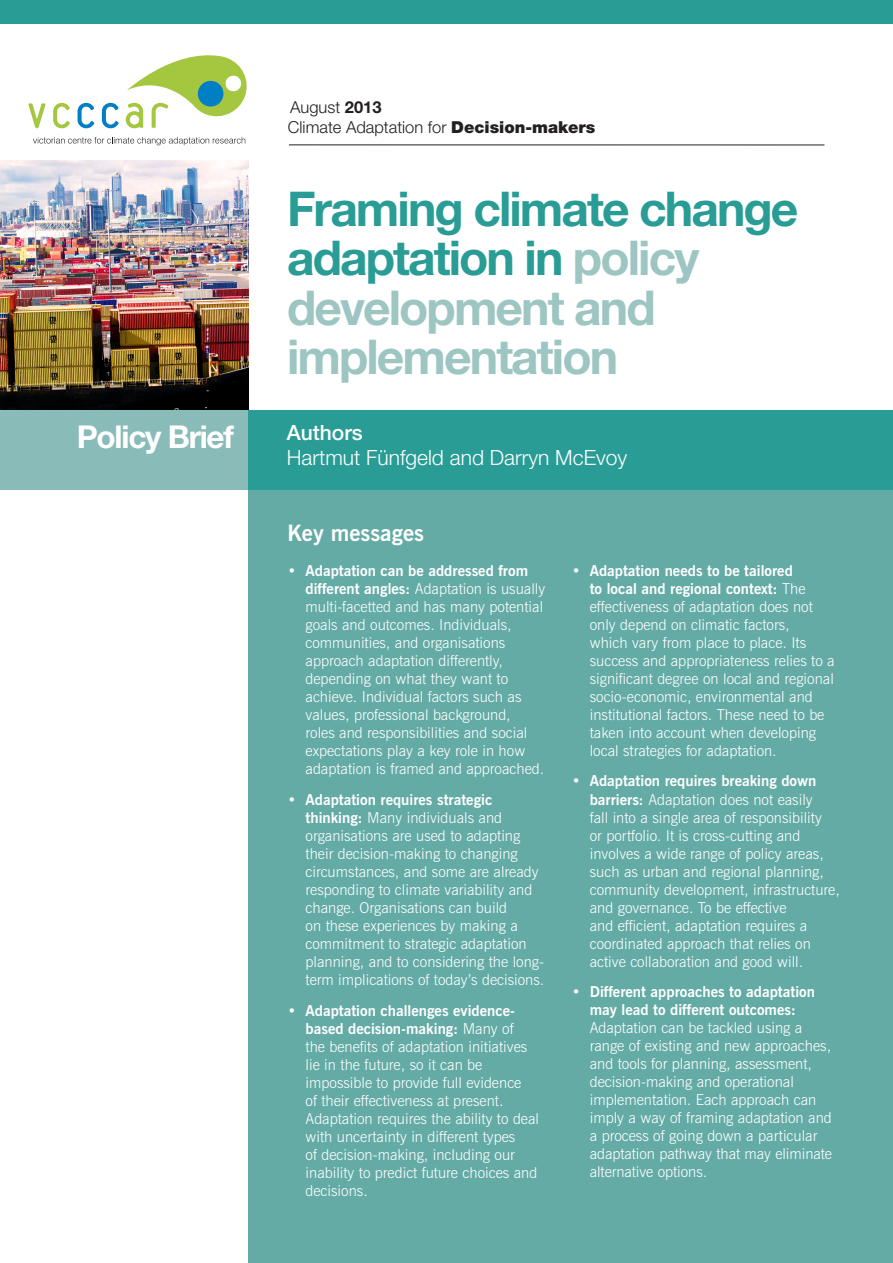
<style>
.page{position:relative;width:893px;height:1263px;background:#fff}
.page>*{position:absolute;margin:0;border:0;box-sizing:border-box;transform-origin:0 0}
.MAIN_Heading{font:700 48px/49.5px "Helvetica Neue LT Std";letter-spacing:-.04em;color:#9dc5c2}
.SECOND_Heading{font:700 31.5px "Helvetica Neue LT Std";letter-spacing:-.04em;color:#fff}
.SUB_Heading{font:700 22.5px "News Gothic BT";color:#fff}
.AUTHORS{font:300 21px/25.5px "Helvetica Neue LT Std";color:#fff}
.t1{font:300 16.5px "Helvetica Neue LT Std";color:#231f20}
.t2{font:300 15px/18px "News Gothic BT";color:#fff}
.s1{font-weight:700}
.s2{font-weight:900}
.s3{color:#299d95}
.s4{font-weight:500}
</style>
<div class="page">
<div style="left:248px;top:490px;width:645px;height:773px;background:#64aba6"></div>
<div style="left:0;top:410px;width:248px;height:80px;background:#89bcb8"></div>
<svg style="left:33px;top:137px;width:212px;height:8px"></svg>
<svg style="left:28px;top:103px;width:18px;height:25px"></svg>
<svg style="left:53px;top:103px;width:17px;height:25px"></svg>
<svg style="left:78px;top:103px;width:16px;height:25px"></svg>
<svg style="left:102px;top:103px;width:17px;height:25px"></svg>
<svg style="left:126px;top:55px;width:121px;height:73px"></svg>
<div style="left:0;top:0;width:893px;height:23px;background:#299d95"></div>
<hr style="left:289px;top:144px;width:535px;height:1px;background:#231f20">
<div style="left:248px;top:410px;width:645px;height:80px;background:#299d95"></div>
<img style="left:0;top:160px;width:248px;height:250px">
<p class="SECOND_Heading" style="left:77px;top:417px;width:158px">Policy Brief</p>
<p class="t1" style="left:290px;top:97px;width:93px">August <span class="s1">2013</span></p>
<p class="t1" style="left:288px;top:117px;width:309px">Climate Adaptation for <span class="s2">Decision-makers</span></p>
<p class="MAIN_Heading" style="left:287px;top:183px;width:513px"><span class="s3">Framing climate change adaptation in</span> policy development and implementation</p>
<p class="AUTHORS" style="left:287px;top:419px;width:342px"><span class="s4">Authors<br></span>Hartmut Fünfgeld and Darryn McEvoy</p>
<p class="SUB_Heading" style="left:288px;top:519px;width:138px">Key messages</p>
<p class="t2" style="left:306px;top:562px;width:241px;text-indent:-18px">• <span class="s1">Adaptation can be addressed from different angles:</span> Adaptation is usually multi-facetted and has many potential goals and outcomes. Individuals, communities, and organisations approach adaptation differently, depending on what they want to achieve. Individual factors such as values, professional background,<br>roles and responsibilities and social expectations play a key role in how adaptation is framed and approached.</p>
<p class="t2" style="left:306px;top:790px;width:240px;text-indent:-18px">• <span class="s1">Adaptation requires strategic thinking:</span> Many individuals and organisations are used to adapting their decision-making to changing circumstances, and some are already responding to climate variability and change. Organisations can build<br>on these experiences by making a commitment to strategic adaptation planning, and to considering the long&shy;term implications of today’s decisions.</p>
<p class="t2" style="left:306px;top:1001px;width:235px;text-indent:-18px">• <span class="s1">Adaptation challenges evidence&shy;based decision-making:</span> Many of<br>the benefits of adaptation initiatives lie in the future, so it can be impossible to provide full evidence<br>of their effectiveness at present.<br>Adaptation requires the ability to deal with uncertainty in different types<br>of decision-making, including our inability to predict future choices and decisions.</p>
<p class="t2" style="left:590px;top:561px;width:246px;text-indent:-18px">• <span class="s1">Adaptation needs to be tailored<br>to local and regional context:</span> The effectiveness of adaptation does not only depend on climatic factors,<br>which vary from place to place. Its success and appropriateness relies to a significant degree on local and regional socio-economic, environmental and institutional factors. These need to be taken into account when developing local strategies for adaptation.</p>
<p class="t2" style="left:590px;top:772px;width:252px;text-indent:-18px">• <span class="s1">Adaptation requires breaking down barriers:</span> Adaptation does not easily<br>fall into a single area of responsibility<br>or portfolio. It is cross-cutting and involves a wide range of policy areas, such as urban and regional planning, community development, infrastructure, and governance. To be effective<br>and efficient, adaptation requires a coordinated approach that relies on active collaboration and good will.</p>
<p class="t2" style="left:590px;top:983px;width:244px;text-indent:-18px">• <span class="s1">Different approaches to adaptation may lead to different outcomes:<br></span>Adaptation can be tackled using a range of existing and new approaches, and tools for planning, assessment, decision-making and operational implementation. Each approach can imply a way of framing adaptation and a process of going down a particular adaptation pathway that may eliminate alternative options.</p>
</div>
